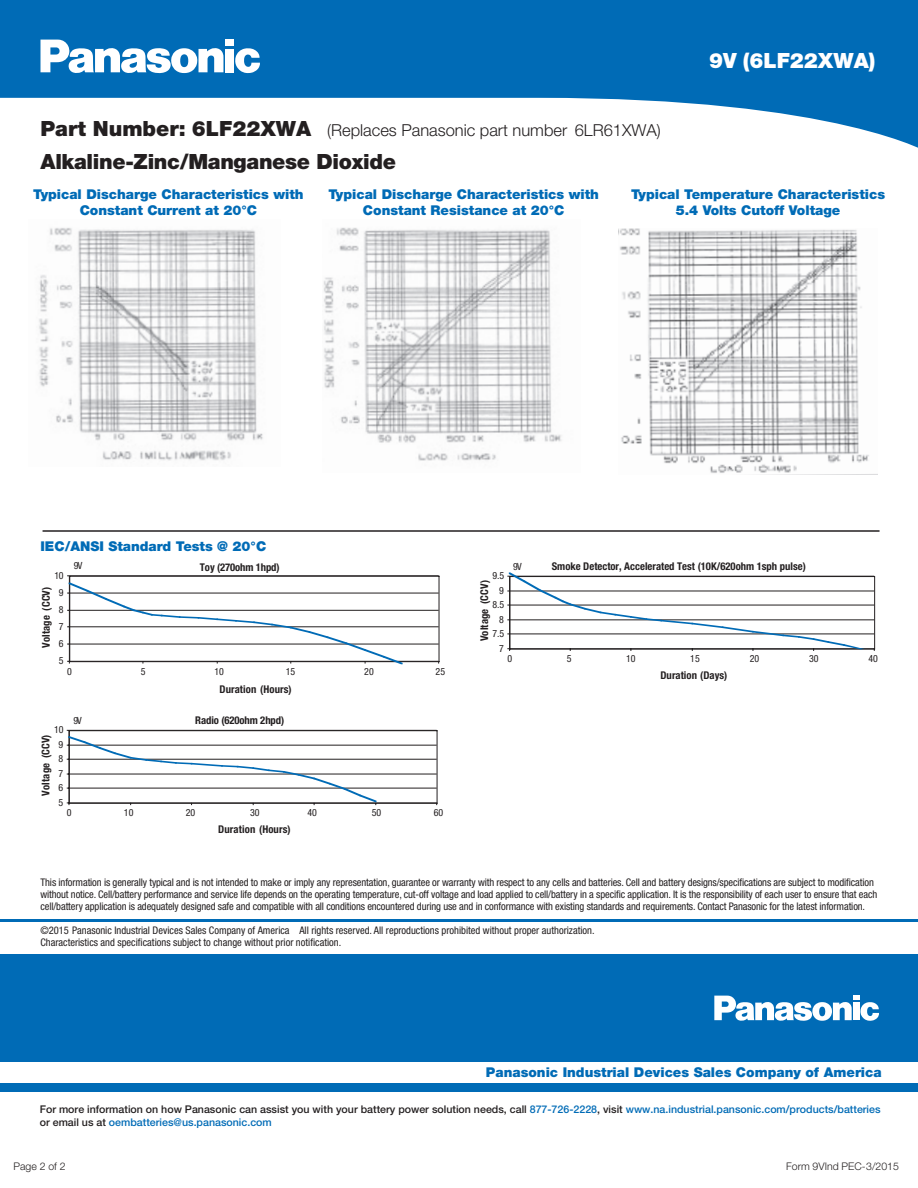
<style>
.page{position:relative;width:918px;height:1188px;background:#fff}
.page>*{position:absolute;margin:0;border:0;box-sizing:border-box;transform-origin:0 0}
.t1{font:900 21px "Helvetica Neue";letter-spacing:-.015em;color:#231f20}
.t2{font:900 21px "Helvetica Neue";color:#fff}
.t3{font:300 16.5px "Helvetica Neue";color:#231f20}
.t4{font:900 13.5px/16.2px "Helvetica Neue";color:#006bb6;text-align:center}
.t5{font:500 10.65px/12.8px "Helvetica Neue";color:#231f20}
.t6{font:700 condensed 10.65px "Helvetica Neue";color:#231f20}
.t7{font:condensed 10.5px/12px "Helvetica Neue";letter-spacing:-.01em;color:#231f20}
.t8{font:300 10.5px "Helvetica Neue";color:#231f20}
.t9{font:condensed 9.9px "Helvetica Neue";color:#231f20}
.s1{color:#006bb6}
</style>
<div class="page">
<svg style="left:0;top:0;width:918px;height:148px;fill:#006bb6"></svg>
<svg style="left:41px;top:40px;width:182px;height:33px"></svg>
<div style="left:225px;top:49px;width:9px;height:23px;background:#fff"></div>
<div style="left:225px;top:40px;width:9px;height:6px;background:#fff"></div>
<svg style="left:235px;top:48px;width:25px;height:25px"></svg>
<div style="left:0;top:954px;width:918px;height:108px;background:#006bb6"></div>
<hr style="left:0;top:919px;width:918px;height:3px;background:#006bb6">
<div style="left:0;top:1083px;width:918px;height:9px;background:#006bb6"></div>
<svg style="left:714px;top:996px;width:165px;height:25px"></svg>
<img style="left:39px;top:228px;width:224px;height:233px">
<img style="left:323px;top:227px;width:239px;height:234px">
<img style="left:618px;top:229px;width:251px;height:244px">
<hr style="left:69px;top:644px;width:370px;height:1px;background:#231f20">
<hr style="left:69px;top:626px;width:370px;height:1px;background:#231f20">
<hr style="left:69px;top:610px;width:370px;height:1px;background:#231f20">
<hr style="left:69px;top:593px;width:370px;height:1px;background:#231f20">
<hr style="left:69px;top:575px;width:370px;height:1px;background:#231f20">
<hr style="left:69px;top:576px;width:370px;height:1px;background:#231f20">
<hr style="left:439px;top:576px;width:1px;height:86px;background:#231f20">
<hr style="left:69px;top:576px;width:1px;height:85px;background:#231f20">
<hr style="left:69px;top:661px;width:370px;height:1px;background:#231f20">
<svg style="left:67px;top:583px;width:336px;height:81px"></svg>
<hr style="left:69px;top:788px;width:368px;height:1px;background:#231f20">
<hr style="left:69px;top:774px;width:368px;height:1px;background:#231f20">
<hr style="left:69px;top:759px;width:368px;height:1px;background:#231f20">
<hr style="left:69px;top:745px;width:368px;height:1px;background:#231f20">
<hr style="left:69px;top:730px;width:368px;height:1px;background:#231f20">
<hr style="left:437px;top:730px;width:1px;height:74px;background:#231f20">
<hr style="left:69px;top:803px;width:368px;height:1px;background:#231f20">
<svg style="left:67px;top:730px;width:310px;height:75px"></svg>
<hr style="left:510px;top:634px;width:364px;height:1px;background:#231f20">
<hr style="left:510px;top:619px;width:364px;height:1px;background:#231f20">
<hr style="left:510px;top:605px;width:364px;height:1px;background:#231f20">
<hr style="left:510px;top:591px;width:364px;height:1px;background:#231f20">
<hr style="left:510px;top:576px;width:365px;height:1px;background:#231f20">
<hr style="left:874px;top:576px;width:1px;height:73px;background:#231f20">
<hr style="left:510px;top:649px;width:365px;height:1px;background:#231f20">
<hr style="left:510px;top:648px;width:364px;height:1px;background:#231f20">
<svg style="left:507px;top:572px;width:358px;height:79px"></svg>
<hr style="left:43px;top:530px;width:837px;height:2px;background:#231f20">
<h1 class="t1" style="left:41px;top:116px;width:272px">Part Number: 6LF22XWA</h1>
<h2 class="t3" style="left:327px;top:121px;width:241px">(Replaces Panasonic part number</h2>
<h1 class="t1" style="left:40px;top:149px;width:357px">Alkaline-Zinc/Manganese Dioxide</h1>
<h2 class="t3" style="left:575px;top:121px;width:88px">6LR61XWA)</h2>
<h1 class="t2" style="left:709px;top:48px;width:168px">9V (6LF22XWA)</h1>
<p class="t4" style="left:33px;top:186px;width:272px">Typical Discharge Characteristics with<br>Constant Current at 20°C</p>
<p class="t4" style="left:328px;top:186px;width:272px">Typical Discharge Characteristics with<br>Constant Resistance at 20°C</p>
<p class="t4" style="left:631px;top:186px;width:256px">Typical Temperature Characteristics<br>5.4 Volts Cutoff Voltage</p>
<p class="t4" style="left:40px;top:538px;width:227px">IEC/ANSI Standard Tests @ 20°C</p>
<p class="t6" style="left:200px;top:560px;width:81px">Toy (270ohm 1hpd)</p>
<p class="t9" style="left:74px;top:560px;width:10px">9V</p>
<p class="t9" style="left:54px;top:570px;width:11px">10</p>
<p class="t6" style="left:40px;top:648px;width:63px;rotate:-90deg">Voltage (CCV)</p>
<p class="t9" style="left:59px;top:587px;width:6px">9</p>
<p class="t9" style="left:59px;top:604px;width:6px">8</p>
<p class="t9" style="left:59px;top:621px;width:6px">7</p>
<p class="t9" style="left:59px;top:638px;width:6px">6</p>
<p class="t9" style="left:59px;top:655px;width:6px">5</p>
<p class="t9" style="left:67px;top:666px;width:6px">0</p>
<p class="t9" style="left:141px;top:666px;width:6px">5</p>
<p class="t9" style="left:215px;top:666px;width:11px">10</p>
<p class="t9" style="left:286px;top:666px;width:11px">15</p>
<p class="t9" style="left:364px;top:666px;width:11px">20</p>
<p class="t9" style="left:436px;top:666px;width:11px">25</p>
<p class="t6" style="left:219px;top:683px;width:74px">Duration (Hours)</p>
<p class="t9" style="left:54px;top:724px;width:11px">10</p>
<p class="t6" style="left:39px;top:796px;width:63px;rotate:-90deg">Voltage (CCV)</p>
<p class="t9" style="left:59px;top:739px;width:6px">9</p>
<p class="t9" style="left:59px;top:753px;width:6px">8</p>
<p class="t9" style="left:59px;top:768px;width:6px">7</p>
<p class="t9" style="left:59px;top:782px;width:6px">6</p>
<p class="t9" style="left:59px;top:797px;width:6px">5</p>
<p class="t9" style="left:73px;top:714px;width:10px">9V</p>
<p class="t6" style="left:195px;top:714px;width:91px">Radio (620ohm 2hpd)</p>
<p class="t9" style="left:67px;top:807px;width:6px">0</p>
<p class="t9" style="left:124px;top:807px;width:11px">10</p>
<p class="t9" style="left:186px;top:807px;width:11px">20</p>
<p class="t9" style="left:250px;top:807px;width:11px">30</p>
<p class="t9" style="left:307px;top:807px;width:11px">40</p>
<p class="t9" style="left:372px;top:807px;width:11px">50</p>
<p class="t9" style="left:434px;top:807px;width:11px">60</p>
<p class="t6" style="left:218px;top:823px;width:74px">Duration (Hours)</p>
<p class="t9" style="left:493px;top:570px;width:13px">9.5</p>
<p class="t6" style="left:478px;top:641px;width:63px;rotate:-90deg">Voltage (CCV)</p>
<p class="t9" style="left:499px;top:585px;width:6px">9</p>
<p class="t9" style="left:493px;top:599px;width:13px">8.5</p>
<p class="t9" style="left:499px;top:614px;width:6px">8</p>
<p class="t9" style="left:493px;top:628px;width:13px">7.5</p>
<p class="t9" style="left:499px;top:642px;width:6px">7</p>
<p class="t9" style="left:513px;top:560px;width:10px">9V</p>
<p class="t6" style="left:552px;top:560px;width:256px">Smoke Detector, Accelerated Test (10K/620ohm 1sph pulse)</p>
<p class="t9" style="left:507px;top:653px;width:6px">0</p>
<p class="t9" style="left:567px;top:653px;width:6px">5</p>
<p class="t9" style="left:626px;top:653px;width:11px">10</p>
<p class="t9" style="left:690px;top:653px;width:11px">15</p>
<p class="t9" style="left:750px;top:653px;width:11px">20</p>
<p class="t9" style="left:809px;top:653px;width:11px">30</p>
<p class="t9" style="left:868px;top:653px;width:11px">40</p>
<p class="t6" style="left:660px;top:669px;width:68px">Duration (Days)</p>
<p class="t7" style="left:40px;top:876px;width:838px">This information is generally typical and is not intended to make or imply any representation, guarantee or warranty with respect to any cells and batteries. Cell and battery designs/specifications are subject to modification without notice. Cell/battery performance and service life depends on the operating temperature, cut-off voltage and load applied to cell/battery in a specific application. It is the responsibility of each user to ensure that each cell/battery application is adequately designed safe and compatible with all conditions encountered during use and in conformance with existing standards and requirements. Contact Panasonic for the latest information.</p>
<p class="t7" style="left:40px;top:925px;width:251px">©2015 Panasonic Industrial Devices Sales Company of America</p>
<p class="t7" style="left:40px;top:925px;width:556px;text-indent:259px">All rights reserved. All reproductions prohibited without proper authorization.<br>Characteristics and specifications subject to change without prior notification.</p>
<p class="t4" style="left:486px;top:1064px;width:397px">Panasonic Industrial Devices Sales Company of America</p>
<p class="t5" style="left:40px;top:1103px;width:842px">For more information on how Panasonic can assist you with your battery power solution needs, call <span class="s1">877-726-2228</span>, visit <span class="s1">www.na.industrial.pansonic.com/products/batteries </span>or email us at <span class="s1">oembatteries@us.panasonic.com</span></p>
<p class="t8" style="left:14px;top:1160px;width:54px">Page 2 of 2</p>
<p class="t8" style="left:786px;top:1160px;width:114px">Form 9VInd PEC-3/2015</p>
</div>
